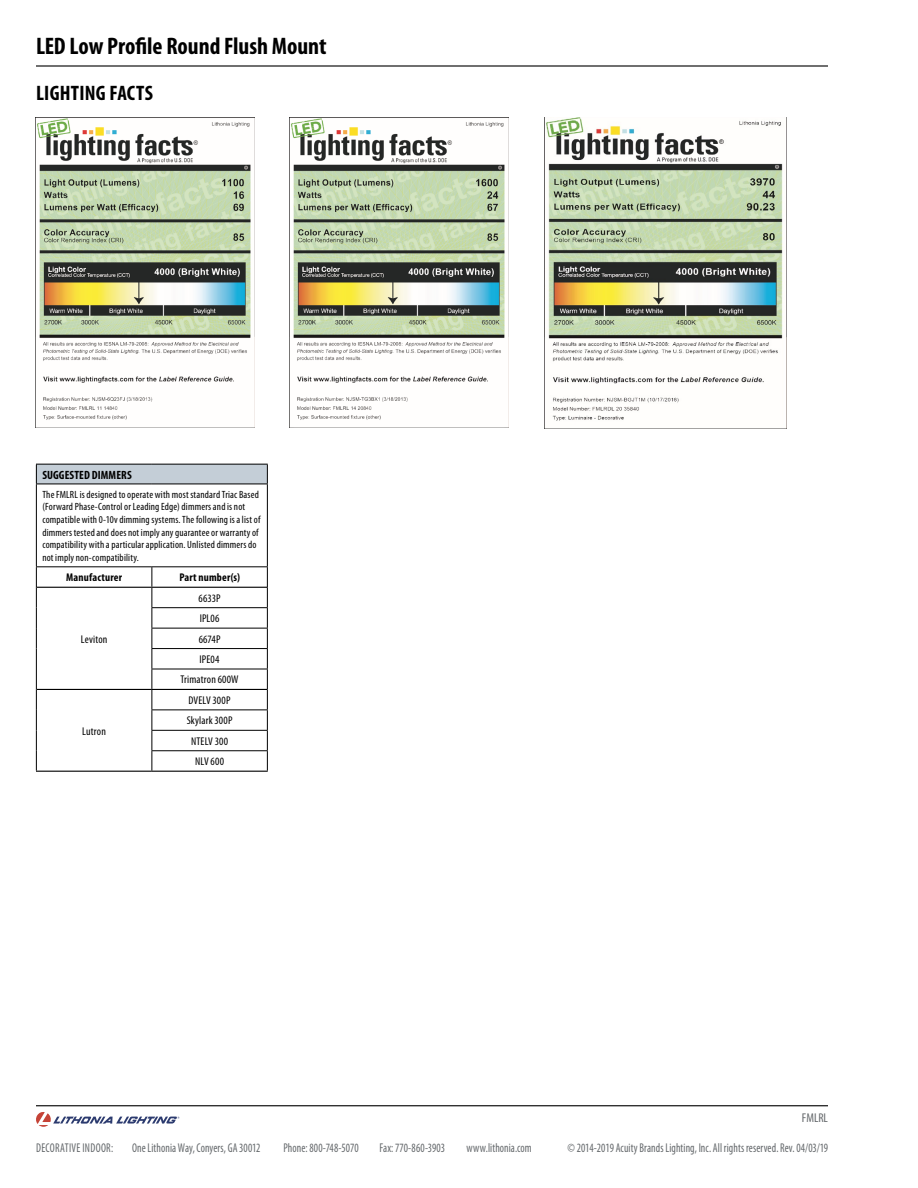
<style>
.page{position:relative;width:918px;height:1188px;background:#fff}
.page>*{position:absolute;margin:0;border:0;box-sizing:border-box;transform-origin:0 0}
.t1{font:700 condensed 24px "Myriad Pro";color:#000}
.t2{font:700 condensed 21px "Myriad Pro";letter-spacing:.01em;color:#000}
.t3{font:condensed 12.75px "Myriad Pro";letter-spacing:.01em;color:#64686b;scale:.87 1}
.t4{font:condensed 12.75px "Myriad Pro";letter-spacing:.03em;color:#64686b;scale:.87 1}
.t5{font:condensed 12.75px "Myriad Pro";letter-spacing:.01em;color:#64686b}
.t6{font:700 condensed 12px "Myriad Pro";letter-spacing:.005em;color:#000}
.t7{font:condensed 11.25px/20.4px "Myriad Pro";letter-spacing:.01em;color:#000;text-align:center}
.t8{font:700 condensed 11.25px "Myriad Pro";letter-spacing:.015em;color:#000}
.t9{font:condensed 10.5px/12.6px "Myriad Pro";letter-spacing:.015em;color:#000}
</style>
<div class="page">
<img style="left:37px;top:118px;width:218px;height:309px">
<img style="left:291px;top:118px;width:214px;height:302px">
<div style="left:36px;top:464px;width:231px;height:20px;background:#c4ced7"></div>
<svg style="left:36px;top:465px;width:1px;height:19px"></svg>
<svg style="left:267px;top:465px;width:1px;height:19px"></svg>
<hr style="left:36px;top:464px;width:116px;height:1px;background:#000">
<hr style="left:152px;top:464px;width:116px;height:1px;background:#000">
<hr style="left:36px;top:484px;width:1px;height:82px;background:#000">
<hr style="left:267px;top:484px;width:1px;height:82px;background:#000">
<svg style="left:36px;top:567px;width:1px;height:204px"></svg>
<svg style="left:152px;top:567px;width:1px;height:204px"></svg>
<svg style="left:267px;top:567px;width:1px;height:204px"></svg>
<hr style="left:36px;top:484px;width:116px;height:1px;background:#000">
<hr style="left:152px;top:484px;width:116px;height:1px;background:#000">
<hr style="left:36px;top:566px;width:116px;height:1px;background:#000">
<hr style="left:152px;top:566px;width:116px;height:1px;background:#000">
<hr style="left:152px;top:607px;width:116px;height:1px;background:#000">
<hr style="left:152px;top:628px;width:116px;height:1px;background:#000">
<hr style="left:152px;top:648px;width:116px;height:1px;background:#000">
<hr style="left:152px;top:669px;width:116px;height:1px;background:#000">
<hr style="left:152px;top:710px;width:116px;height:1px;background:#000">
<hr style="left:152px;top:730px;width:116px;height:1px;background:#000">
<hr style="left:152px;top:750px;width:116px;height:1px;background:#000">
<hr style="left:152px;top:689px;width:115px;height:1px;background:#000">
<hr style="left:37px;top:689px;width:115px;height:1px;background:#000">
<hr style="left:37px;top:587px;width:115px;height:1px;background:#000">
<hr style="left:152px;top:587px;width:115px;height:1px;background:#000">
<hr style="left:36px;top:771px;width:116px;height:1px;background:#000">
<hr style="left:152px;top:771px;width:116px;height:1px;background:#000">
<hr style="left:36px;top:65px;width:792px;height:2px;background:#000">
<img style="left:544px;top:117px;width:243px;height:311px">
<hr style="left:36px;top:1105px;width:792px;height:1px;background:#000">
<svg style="left:36px;top:1112px;width:143px;height:15px"></svg>
<h1 class="t1" style="left:36px;top:33px;width:292px">LED Low Profile Round Flush Mount</h1>
<h2 class="t2" style="left:36px;top:81px;width:118px">LIGHTING FACTS</h2>
<p class="t6" style="left:42px;top:468px;width:91px">SUGGESTED DIMMERS</p>
<p class="t9" style="left:42px;top:488px;width:220px">The FMLRL is designed to operate with most standard Triac Based (Forward Phase-Control or Leading Edge) dimmers and is not compatible with 0-10v dimming systems. The following is a list of dimmers tested and does not imply any guarantee or warranty of compatibility with a particular application. Unlisted dimmers do not imply non-compatibility.</p>
<p class="t8" style="left:66px;top:571px;width:58px">Manufacturer</p>
<p class="t8" style="left:179px;top:571px;width:62px">Part number(s)</p>
<p class="t7" style="left:81px;top:629px;width:28px">Leviton</p>
<p class="t7" style="left:82px;top:721px;width:25px">Lutron</p>
<p class="t7" style="left:181px;top:588px;width:60px">6633P<br>IPL06<br>6674P<br>IPE04<br>Trimatron 600W</p>
<p class="t7" style="left:187px;top:690px;width:47px">DVELV 300P<br>Skylark 300P<br>NTELV 300<br>NLV 600</p>
<p class="t5" style="left:802px;top:1110px;width:28px">FMLRL</p>
<p class="t4" style="left:36px;top:1141px;width:90px">DECORATIVE INDOOR:</p>
<p class="t3" style="left:132px;top:1141px;width:149px">One Lithonia Way, Conyers, GA 30012</p>
<p class="t3" style="left:284px;top:1141px;width:88px">Phone: 800-748-5070</p>
<p class="t3" style="left:380px;top:1141px;width:77px">Fax: 770-860-3903</p>
<p class="t3" style="left:467px;top:1141px;width:77px">www.lithonia.com</p>
<p class="t3" style="left:567px;top:1141px;width:301px">© 2014-2019 Acuity Brands Lighting, Inc. All rights reserved. Rev. 04/03/19</p>
</div>
